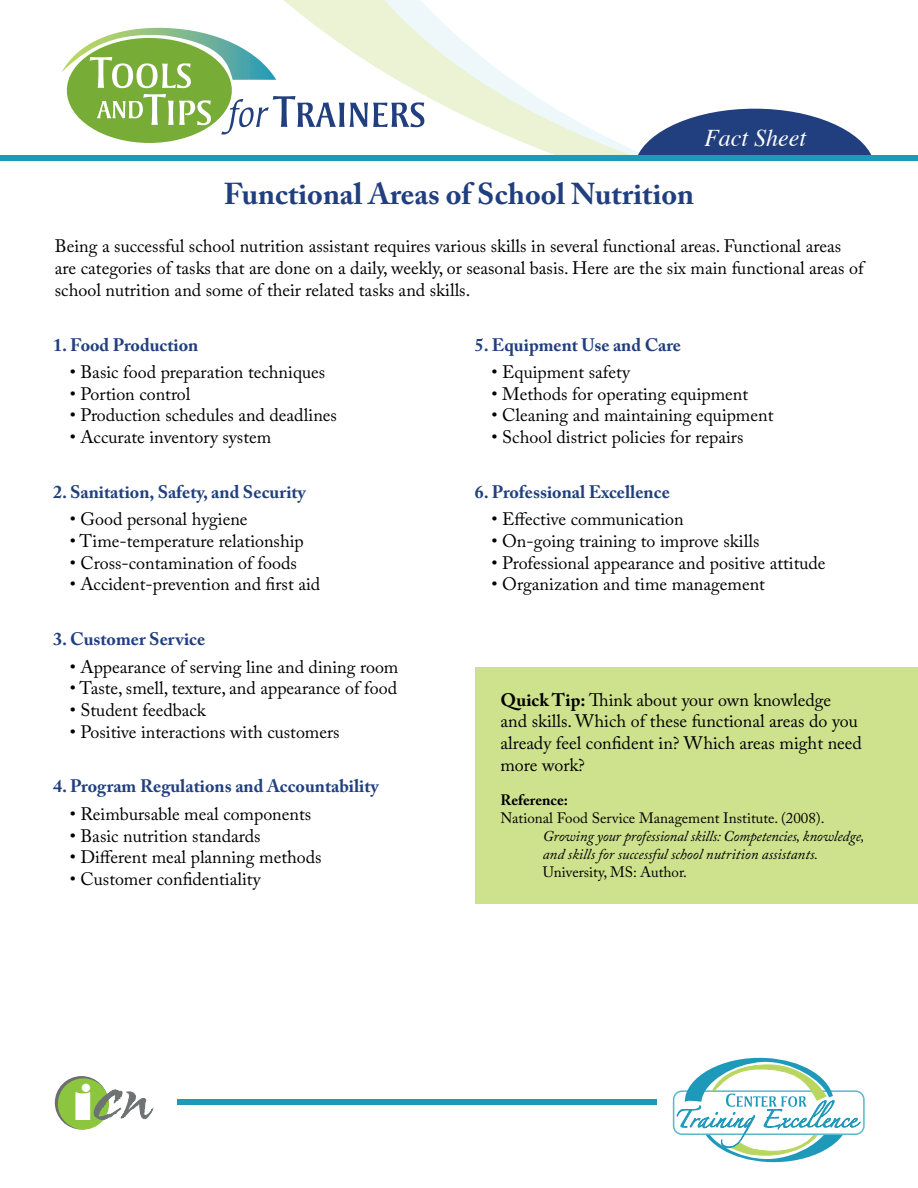
<style>
.page{position:relative;width:918px;height:1188px;background:#fff}
.page>*{position:absolute;margin:0;border:0;box-sizing:border-box;transform-origin:0 0}
.t1{font:800 48.45px "Gill Sans";color:#fff}
.t2{font:700 30px "Adobe Caslon Pro";color:#213f7f}
.t3{font:italic 24px "Times";color:#fff}
.t4{font:18px/21.6px "Adobe Caslon Pro";color:#000}
.t5{font:700 18px "Adobe Caslon Pro";color:#213f7f}
.t6{font:italic 15px/18px "Adobe Caslon Pro";letter-spacing:-.005em;color:#000}
.t7{font:700 15px "Adobe Caslon Pro";color:#000}
.s1{font-weight:700}
.s2{font-style:normal}
</style>
<div class="page">
<svg style="left:118px;top:0;width:518px;height:155px"></svg>
<svg style="left:636px;top:109px;width:236px;height:46px"></svg>
<div style="left:67px;top:38px;width:165px;height:105px;background:#77ac36;border-radius:50%"></div>
<svg style="left:221px;top:96px;width:203px;height:38px"></svg>
<svg style="left:62px;top:28px;width:214px;height:60px"></svg>
<svg style="left:97px;top:94px;width:114px;height:31px"></svg>
<div style="left:0;top:155px;width:918px;height:6px;background:#1f99ba"></div>
<svg style="left:676px;top:1057px;width:185px;height:106px"></svg>
<div style="left:178px;top:1099px;width:479px;height:6px;background:#1f99ba"></div>
<svg style="left:55px;top:1076px;width:53px;height:53px"></svg>
<div style="left:58px;top:1078px;width:51px;height:52px;background:#8bc63e;border-radius:50%"></div>
<svg style="left:94px;top:1090px;width:59px;height:30px"></svg>
<div style="left:475px;top:667px;width:443px;height:236px;background:#cee28e"></div>
<p class="t3" style="left:704px;top:117px;width:103px">Fact Sheet</p>
<p class="t2" style="left:224px;top:176px;width:472px">Functional Areas of School Nutrition</p>
<p class="t4" style="left:55px;top:235px;width:810px">Being a successful school nutrition assistant requires various skills in several functional areas. Functional areas are categories of tasks that are done on a daily, weekly, or seasonal basis. Here are the six main functional areas of school nutrition and some of their related tasks and skills.</p>
<p class="t5" style="left:53px;top:334px;width:147px">1. Food Production</p>
<p class="t4" style="left:70px;top:361px;width:257px">• Basic food preparation techniques</p>
<p class="t4" style="left:70px;top:383px;width:122px">• Portion control</p>
<p class="t4" style="left:70px;top:404px;width:269px">• Production schedules and deadlines</p>
<p class="t4" style="left:70px;top:426px;width:203px">• Accurate inventory system</p>
<p class="t5" style="left:53px;top:481px;width:254px">2. Sanitation, Safety, and Security</p>
<p class="t4" style="left:70px;top:508px;width:179px">• Good personal hygiene</p>
<p class="t4" style="left:70px;top:530px;width:236px">• Time-temperature relationship</p>
<p class="t4" style="left:70px;top:552px;width:229px">• Cross-contamination of foods</p>
<p class="t4" style="left:70px;top:573px;width:252px">• Accident-prevention and first aid</p>
<p class="t5" style="left:53px;top:629px;width:154px">3. Customer Service</p>
<p class="t4" style="left:70px;top:656px;width:330px">• Appearance of serving line and dining room</p>
<p class="t4" style="left:70px;top:677px;width:329px">• Taste, smell, texture, and appearance of food</p>
<p class="t4" style="left:70px;top:699px;width:138px">• Student feedback</p>
<p class="t4" style="left:70px;top:720px;width:271px">• Positive interactions with customers</p>
<p class="t5" style="left:53px;top:776px;width:327px">4. Program Regulations and Accountability</p>
<p class="t4" style="left:70px;top:803px;width:243px">• Reimbursable meal components</p>
<p class="t4" style="left:70px;top:825px;width:192px">• Basic nutrition standards</p>
<p class="t4" style="left:70px;top:846px;width:253px">• Different meal planning methods</p>
<p class="t4" style="left:70px;top:868px;width:192px">• Customer confidentiality</p>
<p class="t5" style="left:475px;top:334px;width:208px">5. Equipment Use and Care</p>
<p class="t4" style="left:491px;top:361px;width:140px">• Equipment safety</p>
<p class="t4" style="left:491px;top:383px;width:258px">• Methods for operating equipment</p>
<p class="t4" style="left:491px;top:404px;width:284px">• Cleaning and maintaining equipment</p>
<p class="t4" style="left:491px;top:426px;width:254px">• School district policies for repairs</p>
<p class="t5" style="left:475px;top:481px;width:197px">6. Professional Excellence</p>
<p class="t4" style="left:491px;top:508px;width:194px">• Effective communication</p>
<p class="t4" style="left:491px;top:530px;width:269px">• On-going training to improve skills</p>
<p class="t4" style="left:491px;top:552px;width:336px">• Professional appearance and positive attitude</p>
<p class="t4" style="left:491px;top:573px;width:275px">• Organization and time management</p>
<p class="t4" style="left:500px;top:689px;width:363px"><span class="s1">Quick Tip:</span> Think about your own knowledge and skills. Which of these functional areas do you already feel confident in? Which areas might need</p>
<p class="t4" style="left:500px;top:753px;width:86px">more work?</p>
<p class="t7" style="left:500px;top:791px;width:69px">Reference:</p>
<p class="t6" style="left:543px;top:809px;width:323px;text-indent:-42px"><span class="s2">National Food Service Management Institute. (2008).<br></span>Growing your professional skills: Competencies, knowledge, and skills for successful school nutrition assistants.<br><span class="s2">University, MS: Author.</span></p>
<h1 class="t1" style="left:73px;top:1065px;width:22px">i</h1>
</div>
